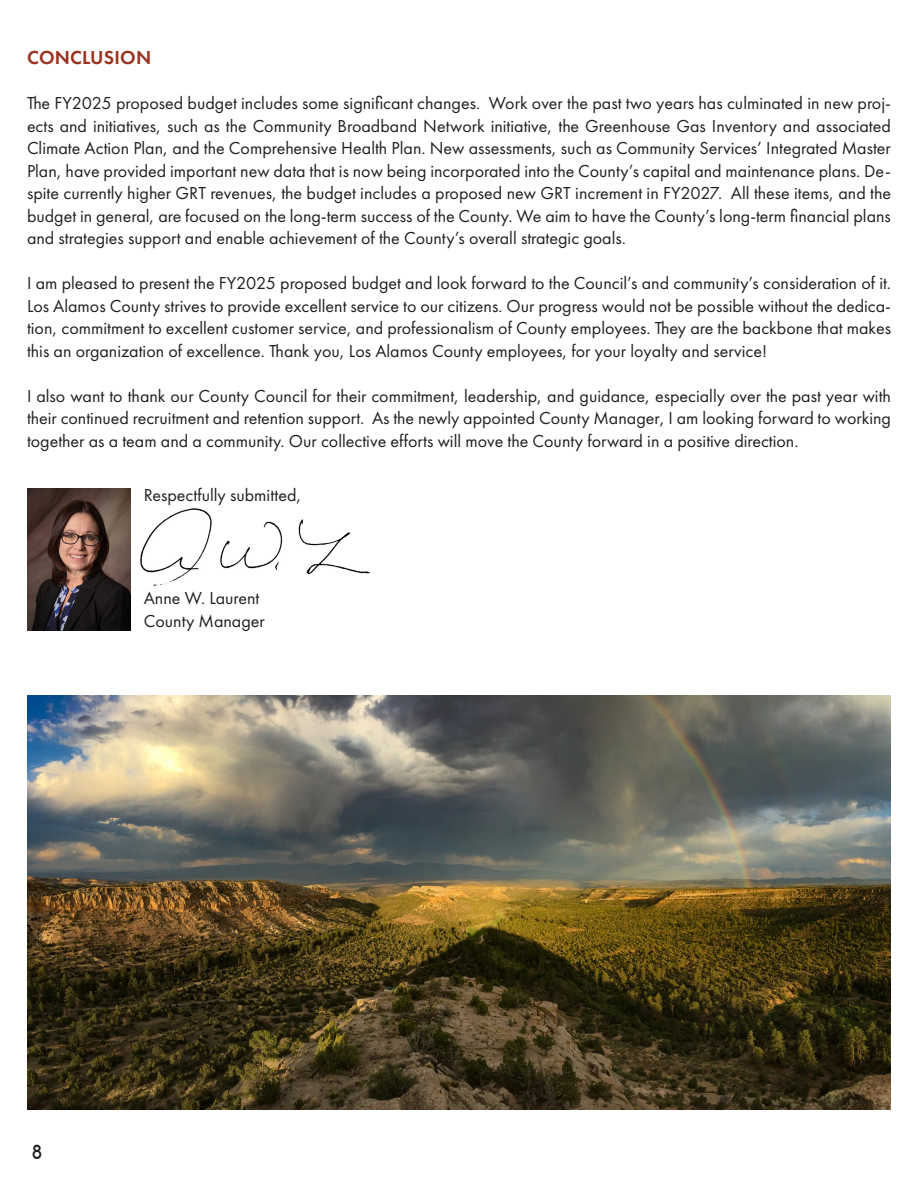
<style>
.page{position:relative;width:918px;height:1188px;background:#fff}
.page>*{position:absolute;margin:0;border:0;box-sizing:border-box;transform-origin:0 0}
.t1{font:600 19.5px "Futura PT";letter-spacing:.01em;color:#9a3220}
.t2{font:500 19.5px "Avant Garde IT Cby BT";color:#231f20}
.t3{font:18px/22.5px "Futura PT";color:#231f20;text-align:justify}
</style>
<div class="page">
<img style="left:27px;top:695px;width:864px;height:415px">
<img style="left:27px;top:489px;width:103px;height:142px">
<img style="left:140px;top:508px;width:230px;height:78px">
<p class="t1" style="left:27px;top:46px;width:126px">CONCLUSION</p>
<p class="t3" style="left:27px;top:92px;width:866px">The FY2025 proposed budget includes some significant changes. Work over the past two years has culminated in new proj&shy;ects and initiatives, such as the Community Broadband Network initiative, the Greenhouse Gas Inventory and associated Climate Action Plan, and the Comprehensive Health Plan. New assessments, such as Community Services’ Integrated Master Plan, have provided important new data that is now being incorporated into the County’s capital and maintenance plans. De&shy;spite currently higher GRT revenues, the budget includes a proposed new GRT increment in FY2027. All these items, and the budget in general, are focused on the long-term success of the County. We aim to have the County’s long-term financial plans and strategies support and enable achievement of the County’s overall strategic goals.</p>
<p class="t3" style="left:27px;top:272px;width:866px">I am pleased to present the FY2025 proposed budget and look forward to the Council’s and community’s consideration of it.<br>Los Alamos County strives to provide excellent service to our citizens. Our progress would not be possible without the dedica&shy;tion, commitment to excellent customer service, and professionalism of County employees. They are the backbone that makes this an organization of excellence. Thank you, Los Alamos County employees, for your loyalty and service!</p>
<p class="t3" style="left:27px;top:385px;width:866px">I also want to thank our County Council for their commitment, leadership, and guidance, especially over the past year with their continued recruitment and retention support. As the newly appointed County Manager, I am looking forward to working together as a team and a community. Our collective efforts will move the County forward in a positive direction.</p>
<p class="t3" style="left:144px;top:484px;width:159px">Respectfully submitted,</p>
<p class="t3" style="left:144px;top:587px;width:117px">Anne W. Laurent</p>
<p class="t3" style="left:144px;top:610px;width:123px">County Manager</p>
<p class="t2" style="left:32px;top:1141px;width:13px">8</p>
</div>
